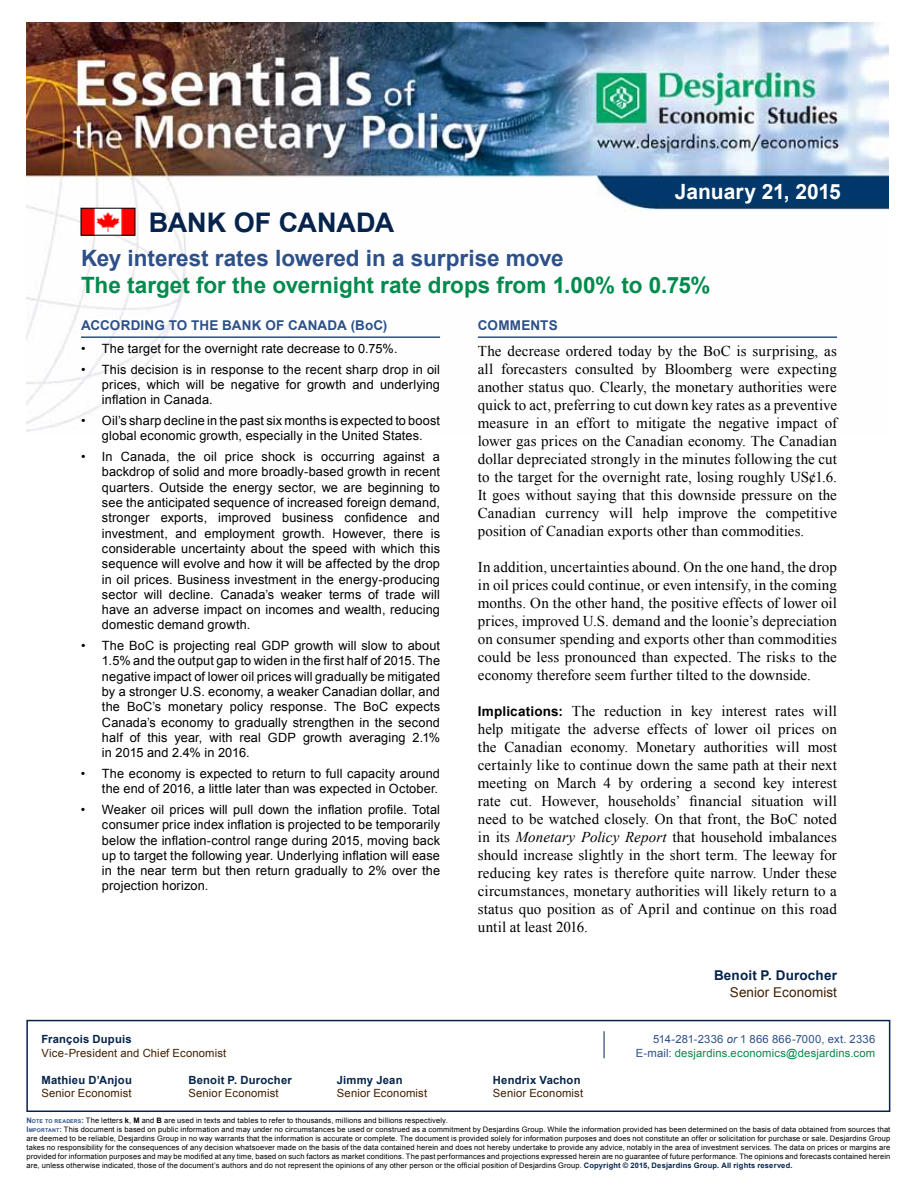
<style>
.page{position:relative;width:918px;height:1188px;background:#fff}
.page>*{position:absolute;margin:0;border:0;box-sizing:border-box;transform-origin:0 0}
.t1{font:700 27px "Arial";color:#05234b}
.t2{font:700 22.5px "Arial";color:#008b4d}
.t3{font:700 22.5px "Arial";color:#2d5088}
.t4{font:700 21px "Arial";letter-spacing:-.005em;color:#fff}
.t5{font:15px/18px "Times New Roman";letter-spacing:.005em;color:#000;text-align:justify}
.t6{font:700 13.5px "Arial";letter-spacing:.015em;color:#2d5088}
.t7{font:700 13.5px "Arial";letter-spacing:.015em;color:#05234b}
.t8{font:13.5px "Arial";letter-spacing:.01em;color:#401f00}
.t9{font:12.75px/15.3px "Arial";letter-spacing:.01em;color:#000;text-align:justify}
.t10{font:11.25px "Arial";letter-spacing:.015em;color:#401f00}
.t11{font:700 11.25px "Arial";letter-spacing:.02em;color:#05234b}
.t12{font:11.25px "Arial";letter-spacing:.015em;color:#008b4d}
.t13{font:11.25px "Arial";letter-spacing:.025em;color:#2d5088}
.t14{font:7.5px/9px "Arial";letter-spacing:.02em;color:#000}
.s1{font-family:"Arial";font-weight:700;font-size:13.5px}
.s2{font-style:italic}
.s3{color:#2d5088}
.s4{font-weight:700;color:#2d5088}
.s5{font-weight:700;font-size:5.25px;color:#2d5088}
.s6{font-weight:700}
.s7{font-weight:700;color:#05234b}
</style>
<div class="page">
<img style="left:26px;top:23px;width:862px;height:409px">
<svg style="left:26px;top:1019px;width:865px;height:93px"></svg>
<svg style="left:604px;top:1031px;width:1px;height:27px"></svg>
<img style="left:83px;top:210px;width:50px;height:23px">
<hr style="left:81px;top:336px;width:359px;height:2px;background:#2d5088">
<hr style="left:478px;top:336px;width:359px;height:2px;background:#2d5088">
<h3 class="t4" style="left:675px;top:178px;width:167px">January 21, 2015</h3>
<h1 class="t1" style="left:149px;top:205px;width:209px">Bank of Canada</h1>
<h2 class="t3" style="left:81px;top:243px;width:484px">Key interest rates lowered in a surprise move</h2>
<h2 class="t2" style="left:81px;top:270px;width:631px">The target for the overnight rate drops from 1.00% to 0.75%</h2>
<p class="t6" style="left:81px;top:316px;width:248px">According to th e Bank of Canada</p>
<p class="t6" style="left:351px;top:316px;width:38px">(BoC)</p>
<p class="t9" style="left:81px;top:341px;width:318px">• The target for the overnight rate decrease to 0.75%.</p>
<p class="t9" style="left:102px;top:362px;width:340px;text-indent:-21px">• This decision is in response to the recent sharp drop in oil prices, which will be negative for growth and underlying inflation in Canada.</p>
<p class="t9" style="left:81px;top:413px;width:361px;text-align:center">• Oil’s sharp decline in the past six months is expected to boost global economic growth, especially in the United States.</p>
<p class="t9" style="left:102px;top:449px;width:340px;text-indent:-21px">• In Canada, the oil price shock is occurring against a backdrop of solid and more broadly-based growth in recent quarters. Outside the energy sector, we are beginning to see the anticipated sequence of increased foreign demand, stronger exports, improved business confidence and investment, and employment growth. However, there is considerable uncertainty about the speed with which this sequence will evolve and how it will be affected by the drop in oil prices. Business investment in the energy-producing sector will decline. Canada’s weaker terms of trade will have an adverse impact on incomes and wealth, reducing domestic demand growth.</p>
<p class="t9" style="left:102px;top:638px;width:340px;text-indent:-21px">• The BoC is projecting real GDP growth will slow to about 1.5% and the output gap to widen in the first half of 2015. The negative impact of lower oil prices will gradually be mitigated by a stronger U.S. economy, a weaker Canadian dollar, and the BoC’s monetary policy response. The BoC expects Canada’s economy to gradually strengthen in the second half of this year, with real GDP growth averaging 2.1% in 2015 and 2.4% in 2016.</p>
<p class="t9" style="left:81px;top:766px;width:361px;text-align:right">• The economy is expected to return to full capacity around the end of 2016, a little later than was expected in October.</p>
<p class="t9" style="left:102px;top:802px;width:340px;text-indent:-21px">• Weaker oil prices will pull down the inflation profile. Total consumer price index inflation is projected to be temporarily below the inflation-control range during 2015, moving back up to target the following year. Underlying inflation will ease in the near term but then return gradually to 2% over the projection horizon.</p>
<p class="t6" style="left:478px;top:316px;width:81px">Comm ents</p>
<p class="t5" style="left:478px;top:342px;width:361px">The decrease ordered today by the BoC is surprising, as all forecasters consulted by Bloomberg were expecting another status quo. Clearly, the monetary authorities were quick to act, preferring to cut down key rates as a preventive measure in an effort to mitigate the negative impact of lower gas prices on the Canadian economy. The Canadian dollar depreciated strongly in the minutes following the cut to the target for the overnight rate, losing roughly US¢1.6.<br>It goes without saying that this downside pressure on the Canadian currency will help improve the competitive position of Canadian exports other than commodities.</p>
<p class="t5" style="left:478px;top:558px;width:361px">In addition, uncertainties abound. On the one hand, the drop in oil prices could continue, or even intensify, in the coming months. On the other hand, the positive effects of lower oil prices, improved U.S. demand and the loonie’s depreciation on consumer spending and exports other than commodities could be less pronounced than expected. The risks to the economy therefore seem further tilted to the downside.</p>
<p class="t5" style="left:478px;top:702px;width:361px"><span class="s1">Implications:</span> The reduction in key interest rates will help mitigate the adverse effects of lower oil prices on the Canadian economy. Monetary authorities will most certainly like to continue down the same path at their next meeting on March 4 by ordering a second key interest rate cut. However, households’ financial situation will need to be watched closely. On that front, the BoC noted in its <span class="s2">Monetary Policy Report</span> that household imbalances should increase slightly in the short term. The leeway for reducing key rates is therefore quite narrow. Under these circumstances, monetary authorities will likely return to a status quo position as of April and continue on this road until at least 2016.</p>
<p class="t7" style="left:714px;top:967px;width:125px">Benoit P. Durocher</p>
<p class="t8" style="left:730px;top:983px;width:109px">Senior Economist</p>
<p class="t11" style="left:41px;top:1032px;width:92px">François Dupuis</p>
<p class="t13" style="left:653px;top:1032px;width:224px">514-281-2336 <span class="s2">or</span> 1 866 866-7000, ext. 2336</p>
<p class="t10" style="left:41px;top:1045px;width:186px">Vice-President and Chief Economist</p>
<p class="t12" style="left:636px;top:1045px;width:241px"><span class="s3">E-mail:</span> desjardins.economics@desjardins.com</p>
<p class="t11" style="left:41px;top:1072px;width:92px">Mathieu D’Anjou</p>
<p class="t11" style="left:188px;top:1072px;width:105px">Benoit P. Durocher</p>
<p class="t11" style="left:337px;top:1072px;width:67px">Jimmy Jean</p>
<p class="t11" style="left:493px;top:1072px;width:89px">Hendrix Vachon</p>
<p class="t10" style="left:41px;top:1086px;width:92px">Senior Economist</p>
<p class="t10" style="left:188px;top:1086px;width:92px">Senior Economist</p>
<p class="t10" style="left:337px;top:1086px;width:92px">Senior Economist</p>
<p class="t10" style="left:493px;top:1086px;width:92px">Senior Economist</p>
<p class="t14" style="left:26px;top:1116px;width:866px"><span class="s4">N</span><span class="s5">OTE TO READERS</span><span class="s4">:</span> The letters <span class="s6">k</span>, <span class="s6">M</span> and <span class="s6">B</span> are used in texts and tables to refer to thousands, millions and billions respectively.<br><span class="s4">I</span><span class="s5">MPORTANT</span><span class="s4">:</span> This document is based on public information and may under no circumstances be used or construed as a commitment by Desjardins Group. While the information provided has been determined on the basis of data obtained from sources that are deemed to be reliable, Desjardins Group in no way warrants that the information is accurate or complete. The document is provided solely for information purposes and does not constitute an offer or solicitation for purchase or sale. Desjardins Group takes no responsibility for the consequences of any decision whatsoever made on the basis of the data contained herein and does not hereby undertake to provide any advice, notably in the area of investment services. The data on prices or margins are provided for information purposes and may be modified at any time, based on such factors as market conditions. The past performances and projections expressed herein are no guarantee of future performance. The opinions and forecasts contained herein are, unless otherwise indicated, those of the document’s authors and do not represent the opinions of any other person or the official position of Desjardins Group. <span class="s7">Copyright © 2015, Desjardins Group. All rights reserved.</span></p>
</div>
